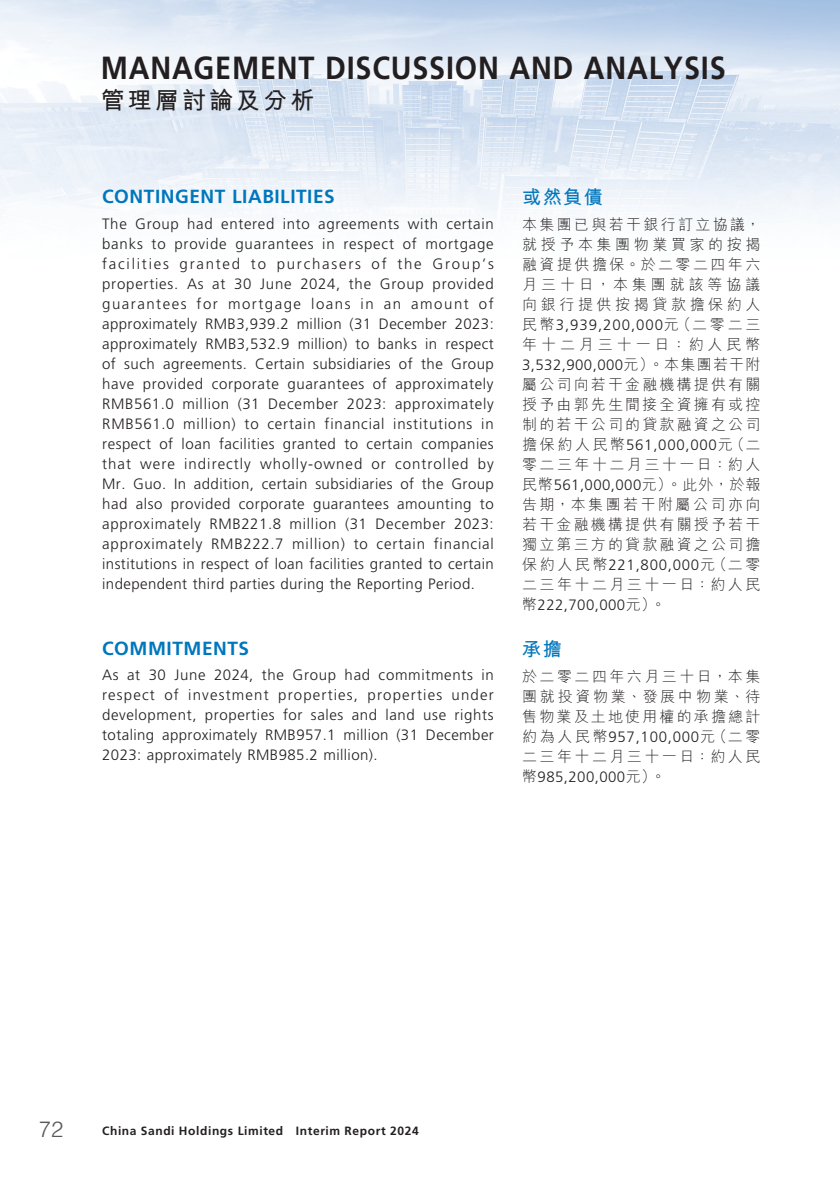
<style>
.page{position:relative;width:840px;height:1191px;background:#fff}
.page>*{position:absolute;margin:0;border:0;box-sizing:border-box;transform-origin:0 0}
.t1{font:700 32px "Frutiger LT Std";letter-spacing:.03em;color:#231f20;scale:.9 1}
.t2{font:700 24px "M Hei HK";letter-spacing:.13em;color:#231f20}
.t3{font:300 22px "Helvetica LT Std";color:#57585a}
.t4{font:700 19px "Frutiger LT Std";letter-spacing:.03em;color:#0077bd}
.t5{font:700 19px "M Hei HK";letter-spacing:.08em;color:#0077bd}
.t6{font:300 15px/20px "Frutiger LT Std";letter-spacing:.03em;color:#231f20;text-align:justify}
.t7{font:300 15px/20px "M Hei HK";letter-spacing:.165em;color:#231f20;text-align:justify}
.t8{font:300 15px "Frutiger LT Std";letter-spacing:.05em;color:#231f20}
.t9{font:300 15px "Frutiger LT Std";letter-spacing:.06em;color:#231f20}
.t10{font:300 15px "M Hei HK";letter-spacing:.26em;color:#231f20}
.t11{font:700 12px "Frutiger LT Std";letter-spacing:.05em;color:#231f20}
.s1{font-family:"M Hei HK"}
</style>
<div class="page">
<img style="left:0;top:0;width:840px;height:219px">
<h1 class="t1" style="left:101px;top:49px;width:695px">MANAGEMENT DISCUSSION AND ANALYSIS</h1>
<h2 class="t2" style="left:101px;top:83px;width:215px">管理層討論及分析</h2>
<p class="t4" style="left:102px;top:185px;width:234px">CONTINGENT LIABILITIES</p>
<p class="t6" style="left:102px;top:214px;width:393px">The Group had entered into agreements with certain banks to provide guarantees in respect of mortgage facilities granted to purchasers of the Group’s properties. As at 30 June 2024, the Group provided guarantees for mortgage loans in an amount of approximately RMB3,939.2 million (31 December 2023: approximately RMB3,532.9 million) to banks in respect of such agreements. Certain subsidiaries of the Group have provided corporate guarantees of approximately RMB561.0 million (31 December 2023: approximately RMB561.0 million) to certain financial institutions in respect of loan facilities granted to certain companies that were indirectly wholly-owned or controlled by Mr. Guo. In addition, certain subsidiaries of the Group had also provided corporate guarantees amounting to approximately RMB221.8 million (31 December 2023: approximately RMB222.7 million) to certain financial institutions in respect of loan facilities granted to certain independent third parties during the Reporting Period.</p>
<p class="t4" style="left:102px;top:637px;width:148px">COMMITMENTS</p>
<p class="t6" style="left:102px;top:665px;width:393px">As at 30 June 2024, the Group had commitments in respect of investment properties, properties under development, properties for sales and land use rights totaling approximately RMB957.1 million (31 December 2023: approximately RMB985.2 million).</p>
<p class="t5" style="left:522px;top:183px;width:82px">或然負債</p>
<p class="t7" style="left:522px;top:214px;width:240px">本集團已與若干銀行訂立協議，就授予本集團物業買家的按揭融資提供擔保。於二零二四年六月三十日，本集團就該等協議向銀行提供按揭貸款擔保約人</p>
<p class="t9" style="left:522px;top:316px;width:240px"><span class="s1">民幣</span>3,939,200,000<span class="s1">元（二零二三</span></p>
<p class="t10" style="left:522px;top:337px;width:240px">年十二月三十一日：約人民幣</p>
<p class="t6" style="left:522px;top:355px;width:240px">3,532,900,000<span class="s1">元）。本集團若干附</span></p>
<p class="t7" style="left:522px;top:374px;width:240px">屬公司向若干金融機構提供有關授予由郭先生間接全資擁有或控制的若干公司的貸款融資之公司</p>
<p class="t8" style="left:522px;top:436px;width:240px"><span class="s1">擔保約人民幣</span>561,000,000<span class="s1">元（二</span></p>
<p class="t7" style="left:522px;top:454px;width:240px">零二三年十二月三十一日：約人</p>
<p class="t6" style="left:522px;top:475px;width:240px"><span class="s1">民幣</span>561,000,000<span class="s1">元）。此外，於報</span></p>
<p class="t7" style="left:522px;top:494px;width:240px">告期，本集團若干附屬公司亦向若干金融機構提供有關授予若干獨立第三方的貸款融資之公司擔</p>
<p class="t8" style="left:522px;top:556px;width:240px"><span class="s1">保約人民幣</span>221,800,000<span class="s1">元（二零</span></p>
<p class="t7" style="left:522px;top:574px;width:240px">二三年十二月三十一日：約人民</p>
<p class="t6" style="left:522px;top:595px;width:145px"><span class="s1">幣</span>222,700,000<span class="s1">元）。</span></p>
<p class="t5" style="left:522px;top:635px;width:41px">承擔</p>
<p class="t7" style="left:522px;top:666px;width:240px">於二零二四年六月三十日，本集團就投資物業、發展中物業、待售物業及土地使用權的承擔總計</p>
<p class="t8" style="left:522px;top:728px;width:240px"><span class="s1">約為人民幣</span>957,100,000<span class="s1">元（二零</span></p>
<p class="t7" style="left:522px;top:746px;width:240px">二三年十二月三十一日：約人民</p>
<p class="t6" style="left:522px;top:766px;width:145px"><span class="s1">幣</span>985,200,000<span class="s1">元）。</span></p>
<h3 class="t3" style="left:39px;top:1115px;width:26px">72</h3>
<p class="t11" style="left:102px;top:1123px;width:318px">China Sandi Holdings Limited Interim Report 2024</p>
</div>
